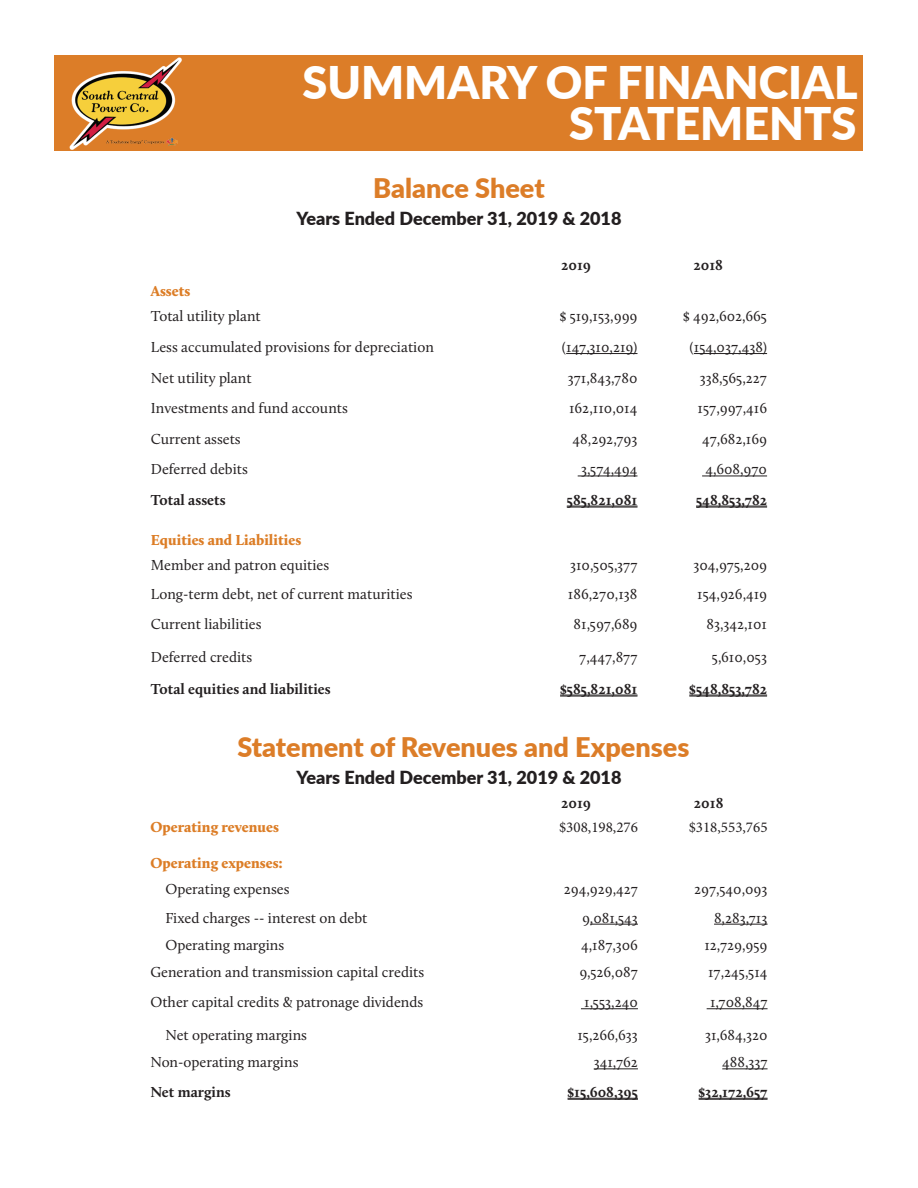
<style>
.page{position:relative;width:918px;height:1188px;background:#fff}
.page>*{position:absolute;margin:0;border:0;box-sizing:border-box;transform-origin:0 0}
.t1{font:900 45px/40.5px "Lato";color:#fff;text-align:right}
.t2{font:900 27px "Lato";color:#dc7d28}
.t3{font:900 18px "Lato";color:#231f20}
.t4{font:15px "Calluna";color:#231f20}
.t5{font:700 15px "Calluna";color:#231f20}
.t6{font:900 15px "Calluna";color:#dc7d26}
.t7{font:15px "Minion Pro";color:#231f20}
</style>
<div class="page">
<div style="left:55px;top:55px;width:808px;height:95px;background:#dc7d28"></div>
<hr style="left:566px;top:353px;width:71px;height:1px;background:#231f20">
<hr style="left:694px;top:353px;width:73px;height:1px;background:#231f20">
<hr style="left:578px;top:476px;width:59px;height:1px;background:#231f20">
<hr style="left:702px;top:476px;width:65px;height:1px;background:#231f20">
<hr style="left:567px;top:506px;width:70px;height:1px;background:#231f20">
<hr style="left:567px;top:507px;width:70px;height:1px;background:#231f20">
<hr style="left:696px;top:506px;width:71px;height:1px;background:#231f20">
<hr style="left:696px;top:507px;width:71px;height:1px;background:#231f20">
<hr style="left:560px;top:695px;width:78px;height:1px;background:#231f20">
<hr style="left:560px;top:696px;width:78px;height:1px;background:#231f20">
<hr style="left:689px;top:695px;width:78px;height:1px;background:#231f20">
<hr style="left:689px;top:696px;width:78px;height:1px;background:#231f20">
<hr style="left:590px;top:924px;width:48px;height:1px;background:#231f20">
<hr style="left:714px;top:924px;width:54px;height:1px;background:#231f20">
<hr style="left:581px;top:1008px;width:57px;height:1px;background:#231f20">
<hr style="left:707px;top:1008px;width:61px;height:1px;background:#231f20">
<hr style="left:594px;top:1068px;width:44px;height:1px;background:#231f20">
<hr style="left:722px;top:1068px;width:46px;height:1px;background:#231f20">
<hr style="left:568px;top:1098px;width:70px;height:1px;background:#231f20">
<hr style="left:568px;top:1099px;width:70px;height:1px;background:#231f20">
<hr style="left:699px;top:1098px;width:69px;height:1px;background:#231f20">
<hr style="left:699px;top:1099px;width:69px;height:1px;background:#231f20">
<img style="left:63px;top:57px;width:130px;height:94px">
<h1 class="t1" style="left:302px;top:61px;width:557px">SUMMARY OF FINANCIAL<br>STATEMENTS</h1>
<h2 class="t2" style="left:373px;top:168px;width:173px">Balance Sheet</h2>
<p class="t3" style="left:297px;top:205px;width:326px">Years Ended December 31, 2019 &amp; 2018</p>
<p class="t5" style="left:561px;top:256px;width:31px">2019</p>
<p class="t5" style="left:694px;top:256px;width:31px">2018</p>
<p class="t6" style="left:151px;top:282px;width:41px">Assets</p>
<p class="t4" style="left:151px;top:307px;width:111px">Total utility plant</p>
<p class="t4" style="left:560px;top:307px;width:79px">$ 519,153,999</p>
<p class="t4" style="left:683px;top:307px;width:85px">$ 492,602,665</p>
<p class="t4" style="left:151px;top:338px;width:285px">Less accumulated provisions for depreciation</p>
<p class="t4" style="left:562px;top:338px;width:77px">(147,310,219)</p>
<p class="t4" style="left:690px;top:338px;width:79px">(154,037,438)</p>
<p class="t4" style="left:151px;top:369px;width:102px">Net utility plant</p>
<p class="t4" style="left:568px;top:369px;width:71px">371,843,780</p>
<p class="t4" style="left:700px;top:369px;width:69px">338,565,227</p>
<p class="t4" style="left:151px;top:399px;width:198px">Investments and fund accounts</p>
<p class="t4" style="left:569px;top:399px;width:70px">162,110,014</p>
<p class="t4" style="left:698px;top:399px;width:71px">157,997,416</p>
<p class="t4" style="left:151px;top:430px;width:91px">Current assets</p>
<p class="t4" style="left:573px;top:430px;width:66px">48,292,793</p>
<p class="t4" style="left:702px;top:430px;width:66px">47,682,169</p>
<p class="t4" style="left:151px;top:460px;width:99px">Deferred debits</p>
<p class="t4" style="left:581px;top:460px;width:58px">3,574,494</p>
<p class="t4" style="left:705px;top:460px;width:63px">4,608,970</p>
<p class="t5" style="left:151px;top:491px;width:76px">Total assets</p>
<p class="t5" style="left:567px;top:491px;width:72px">585,821,081</p>
<p class="t5" style="left:696px;top:491px;width:73px">548,853,782</p>
<p class="t6" style="left:151px;top:530px;width:152px">Equities and Liabilities</p>
<p class="t4" style="left:151px;top:556px;width:180px">Member and patron equities</p>
<p class="t4" style="left:570px;top:556px;width:69px">310,505,377</p>
<p class="t4" style="left:693px;top:556px;width:75px">304,975,209</p>
<p class="t4" style="left:151px;top:585px;width:263px">Long-term debt, net of current maturities</p>
<p class="t4" style="left:568px;top:585px;width:71px">186,270,138</p>
<p class="t4" style="left:697px;top:585px;width:71px">154,926,419</p>
<p class="t4" style="left:151px;top:615px;width:112px">Current liabilities</p>
<p class="t4" style="left:574px;top:615px;width:65px">81,597,689</p>
<p class="t4" style="left:707px;top:615px;width:62px">83,342,101</p>
<p class="t4" style="left:151px;top:648px;width:103px">Deferred credits</p>
<p class="t4" style="left:579px;top:648px;width:60px">7,447,877</p>
<p class="t4" style="left:712px;top:648px;width:57px">5,610,053</p>
<p class="t5" style="left:151px;top:680px;width:181px">Total equities and liabilities</p>
<p class="t5" style="left:560px;top:680px;width:79px">$585,821,081</p>
<p class="t5" style="left:689px;top:680px;width:79px">$548,853,782</p>
<h2 class="t2" style="left:237px;top:727px;width:453px">Statement of Revenues and Expenses</h2>
<p class="t3" style="left:297px;top:764px;width:326px">Years Ended December 31, 2019 &amp; 2018</p>
<p class="t5" style="left:561px;top:793px;width:31px">2019</p>
<p class="t5" style="left:694px;top:793px;width:31px">2018</p>
<p class="t6" style="left:150px;top:818px;width:130px">Operating revenues</p>
<p class="t7" style="left:559px;top:817px;width:80px">$308,198,276</p>
<p class="t7" style="left:689px;top:817px;width:80px">$318,553,765</p>
<p class="t6" style="left:150px;top:854px;width:134px">Operating expenses:</p>
<p class="t4" style="left:165px;top:879px;width:126px">Operating expenses</p>
<p class="t4" style="left:564px;top:879px;width:76px">294,929,427</p>
<p class="t4" style="left:694px;top:879px;width:75px">297,540,093</p>
<p class="t4" style="left:165px;top:909px;width:204px">Fixed charges -- interest on debt</p>
<p class="t4" style="left:582px;top:909px;width:57px">9,081,543</p>
<p class="t4" style="left:714px;top:909px;width:55px">8,283,713</p>
<p class="t4" style="left:165px;top:936px;width:120px">Operating margins</p>
<p class="t4" style="left:581px;top:936px;width:58px">4,187,306</p>
<p class="t4" style="left:704px;top:936px;width:65px">12,729,959</p>
<p class="t4" style="left:150px;top:963px;width:275px">Generation and transmission capital credits</p>
<p class="t4" style="left:579px;top:963px;width:60px">9,526,087</p>
<p class="t4" style="left:708px;top:963px;width:61px">17,245,514</p>
<p class="t4" style="left:150px;top:993px;width:274px">Other capital credits &amp; patronage dividends</p>
<p class="t4" style="left:584px;top:993px;width:55px">1,553,240</p>
<p class="t4" style="left:710px;top:993px;width:59px">1,708,847</p>
<p class="t4" style="left:165px;top:1026px;width:143px">Net operating margins</p>
<p class="t4" style="left:577px;top:1026px;width:62px">15,266,633</p>
<p class="t4" style="left:705px;top:1026px;width:64px">31,684,320</p>
<p class="t4" style="left:150px;top:1053px;width:150px">Non-operating margins</p>
<p class="t4" style="left:594px;top:1053px;width:46px">341,762</p>
<p class="t4" style="left:722px;top:1053px;width:47px">488,337</p>
<p class="t5" style="left:150px;top:1083px;width:82px">Net margins</p>
<p class="t5" style="left:568px;top:1083px;width:72px">$15,608,395</p>
<p class="t5" style="left:699px;top:1083px;width:70px">$32,172,657</p>
</div>
